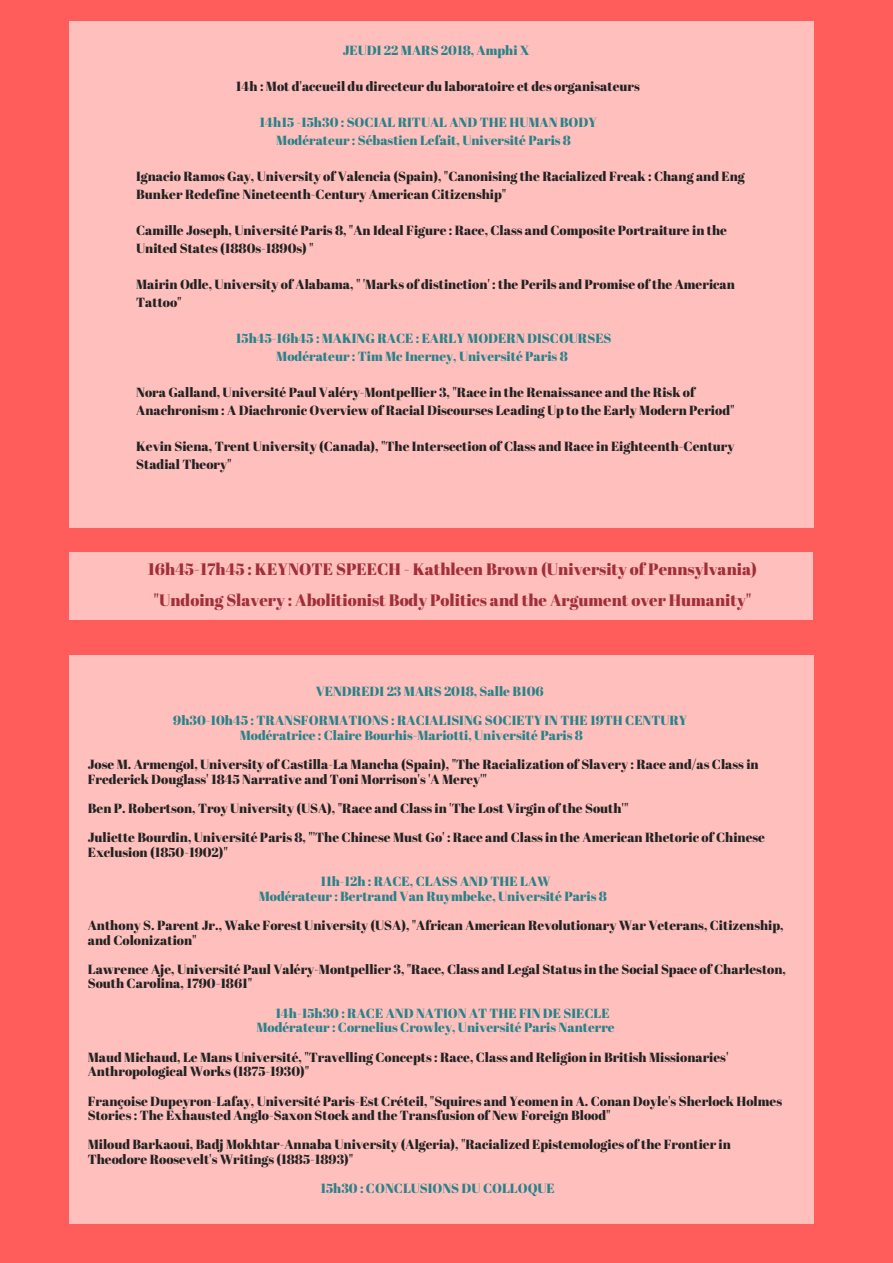
<style>
.page{position:relative;width:893px;height:1263px;background:#fff}
.page>*{position:absolute;margin:0;border:0;box-sizing:border-box;transform-origin:0 0}
.t1{font:16.58px/30.4px "Abril Fatface";color:#a12e38;text-align:center}
.t2{font:13.27px/14.6px "Abril Fatface";color:#222}
.t3{font:13.27px/14.6px "Abril Fatface";color:#298289}
</style>
<div class="page">
<div style="left:1px;top:0;width:892px;height:1263px;background:#ff5c5c"></div>
<div style="left:69px;top:21px;width:744px;height:507px;background:#ffc0bd"></div>
<div style="left:69px;top:656px;width:744px;height:568px;background:#ffc0bd"></div>
<div style="left:69px;top:553px;width:744px;height:67px;background:#ffc0bd"></div>
<p class="t3" style="left:343px;top:42px;width:188px">JEUDI 22 MARS 2018, Amphi X</p>
<p class="t2" style="left:236px;top:78px;width:405px">14h : Mot d'accueil du directeur du laboratoire et des organisateurs</p>
<p class="t3" style="left:276px;top:113px;width:322px;line-height:18px;text-indent:-17px">14h15 -15h30 : SOCIAL RITUAL AND THE HUMAN BODY<br>Modérateur : Sébastien Lefait, Université Paris 8</p>
<p class="t2" style="left:136px;top:167px;width:610px;line-height:18px">Ignacio Ramos Gay, University of Valencia (Spain), "Canonising the Racialized Freak : Chang and Eng<br>Bunker Redefine Nineteenth-Century American Citizenship"</p>
<p class="t2" style="left:136px;top:221px;width:592px;line-height:18px">Camille Joseph, Université Paris 8, "An Ideal Figure : Race, Class and Composite Portraiture in the<br>United States (1880s-1890s) "</p>
<p class="t2" style="left:136px;top:275px;width:600px;line-height:18px">Mairin Odle, University of Alabama, " 'Marks of distinction' : the Perils and Promise of the American<br>Tattoo"</p>
<p class="t3" style="left:236px;top:329px;width:377px;line-height:18px;text-align:center">15h45-16h45 : MAKING RACE : EARLY MODERN DISCOURSES<br>Modérateur : Tim Mc Inerney, Université Paris 8</p>
<p class="t2" style="left:136px;top:383px;width:600px;line-height:18px">Nora Galland, Université Paul Valéry-Montpellier 3, "Race in the Renaissance and the Risk of<br>Anachronism : A Diachronic Overview of Racial Discourses Leading Up to the Early Modern Period"</p>
<p class="t2" style="left:136px;top:437px;width:600px;line-height:18px">Kevin Siena, Trent University (Canada), "The Intersection of Class and Race in Eighteenth-Century<br>Stadial Theory"</p>
<p class="t1" style="left:148px;top:554px;width:611px">16h45-17h45 : KEYNOTE SPEECH - Kathleen Brown (University of Pennsylvania) "Undoing Slavery : Abolitionist Body Politics and the Argument over Humanity"</p>
<p class="t3" style="left:316px;top:683px;width:229px">VENDREDI 23 MARS 2018, Salle B106</p>
<p class="t3" style="left:240px;top:713px;width:449px;text-indent:-66px">9h30-10h45 : TRANSFORMATIONS : RACIALISING SOCIETY IN THE 19TH CENTURY<br>Modératrice : Claire Bourhis-Mariotti, Université Paris 8</p>
<p class="t2" style="left:88px;top:756px;width:672px">Jose M. Armengol, University of Castilla-La Mancha (Spain), "The Racialization of Slavery : Race and/as Class in<br>Frederick Douglass' 1845 Narrative and Toni Morrison's 'A Mercy'"</p>
<p class="t2" style="left:88px;top:800px;width:542px">Ben P. Robertson, Troy University (USA), "Race and Class in 'The Lost Virgin of the South'"</p>
<p class="t2" style="left:88px;top:830px;width:679px">Juliette Bourdin, Université Paris 8, "'The Chinese Must Go' : Race and Class in the American Rhetoric of Chinese<br>Exclusion (1850-1902)"</p>
<p class="t3" style="left:259px;top:874px;width:350px;text-align:center">11h-12h : RACE, CLASS AND THE LAW<br>Modérateur : Bertrand Van Ruymbeke, Université Paris 8</p>
<p class="t2" style="left:88px;top:917px;width:697px">Anthony S. Parent Jr., Wake Forest University (USA), "African American Revolutionary War Veterans, Citizenship, and Colonization"</p>
<p class="t2" style="left:88px;top:961px;width:700px">Lawrence Aje, Université Paul Valéry-Montpellier 3, "Race, Class and Legal Status in the Social Space of Charleston,<br>South Carolina, 1790-1861"</p>
<p class="t3" style="left:256px;top:1005px;width:360px;text-indent:19px">14h-15h30 : RACE AND NATION AT THE FIN DE SIECLE<br>Modérateur : Cornelius Crowley, Université Paris Nanterre</p>
<p class="t2" style="left:88px;top:1049px;width:642px">Maud Michaud, Le Mans Université, "Travelling Concepts : Race, Class and Religion in British Missionaries'<br>Anthropological Works (1875-1930)"</p>
<p class="t2" style="left:88px;top:1093px;width:696px">Françoise Dupeyron-Lafay, Université Paris-Est Créteil, "Squires and Yeomen in A. Conan Doyle's Sherlock Holmes<br>Stories : The Exhausted Anglo-Saxon Stock and the Transfusion of New Foreign Blood"</p>
<p class="t2" style="left:88px;top:1137px;width:645px">Miloud Barkaoui, Badj Mokhtar-Annaba University (Algeria), "Racialized Epistemologies of the Frontier in<br>Theodore Roosevelt's Writings (1885-1893)"</p>
<p class="t3" style="left:320px;top:1181px;width:236px">15h30 : CONCLUSIONS DU COLLOQUE</p>
</div>
